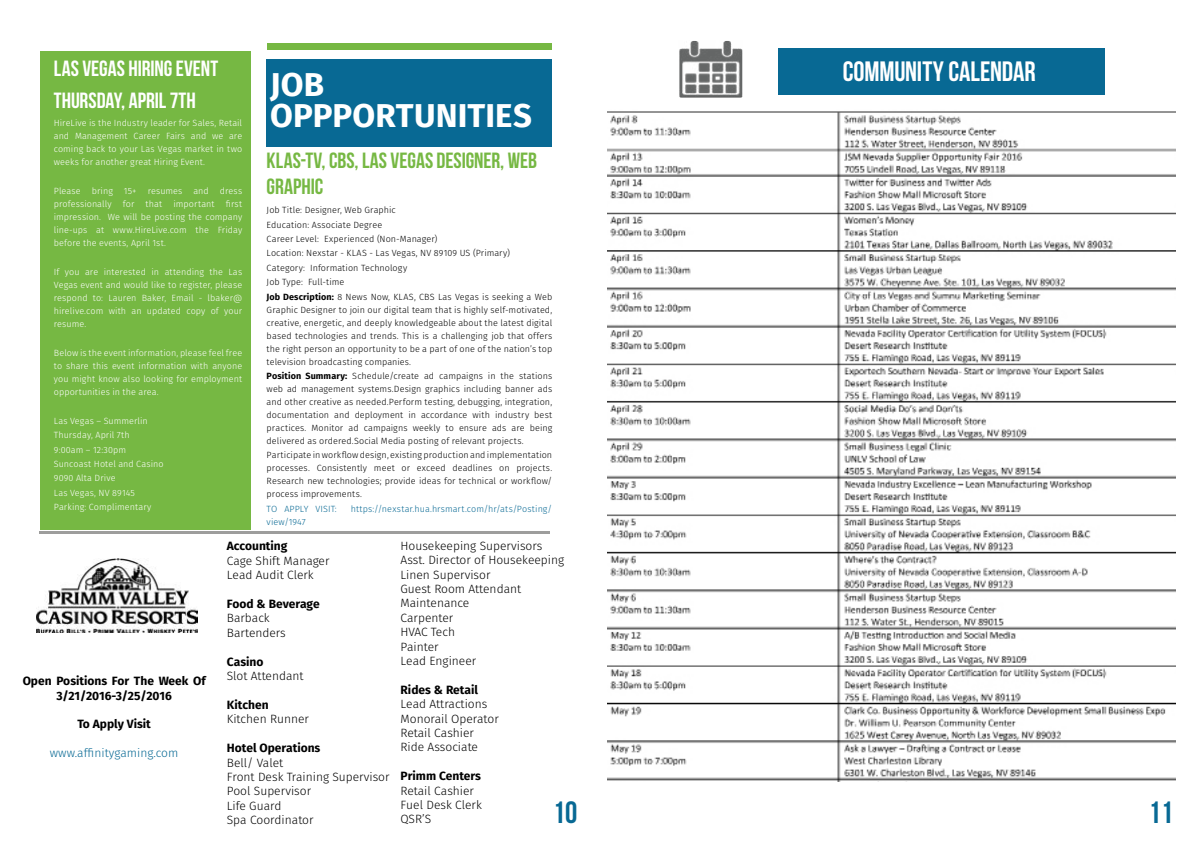
<style>
.page{position:relative;width:1191px;height:842px;background:#fff}
.page>*{position:absolute;margin:0;border:0;box-sizing:border-box;transform-origin:0 0}
.t1{font:700 33px/31px "Fira Sans";letter-spacing:.005em;color:#fff}
.t2{font:30.8px "Bebas Neue";color:#086994}
.t3{font:28px "Bebas Neue";letter-spacing:-.005em;color:#fff}
.t4{font:22px/26.4px "Bebas Neue";color:#76b843}
.t5{font:22px/32.1px "Bebas Neue";color:#fff}
.t6{font:300 12px/14.4px "Fira Sans";color:#000}
.t7{font:700 12px/14.4px "Fira Sans";color:#000;text-align:center}
.t8{font:300 12px "Fira Sans";color:#086994}
.t9{font:300 9px/13px "Fira Sans";letter-spacing:.01em;color:#000;text-align:justify}
.t10{font:300 9px/13px "Fira Sans";letter-spacing:.01em;color:#fff;text-align:justify}
.t11{font:300 9px "Fira Sans";letter-spacing:.005em;color:#086994}
.s1{font-weight:700}
</style>
<div class="page">
<img style="left:37px;top:558px;width:160px;height:74px">
<img style="left:607px;top:111px;width:568px;height:670px">
<div style="left:40px;top:51px;width:211px;height:479px;background:#76b843"></div>
<div style="left:409px;top:43px;width:143px;height:7px;background:#76b843"></div>
<div style="left:267px;top:43px;width:142px;height:7px;background:#76b843"></div>
<hr style="left:40px;top:531px;width:510px;height:3px;background:#9d9d9c">
<img style="left:679px;top:41px;width:64px;height:56px">
<div style="left:266px;top:60px;width:286px;height:87px;background:#086994"></div>
<div style="left:778px;top:48px;width:326px;height:47px;background:#086994"></div>
<h3 class="t5" style="left:54px;top:52px;width:166px">LAS VEGAS HIRING EVENT<br>THURSDAY, APRIL 7TH</h3>
<p class="t10" style="left:54px;top:117px;width:190px">HireLive is the Industry leader for Sales, Retail and Management Career Fairs and we are coming back to your Las Vegas market in two weeks for another great Hiring Event.</p>
<p class="t10" style="left:54px;top:185px;width:190px">Please bring 15+ resumes and dress professionally</p>
<p class="t10" style="left:123px;top:198px;width:13px">for</p>
<p class="t10" style="left:146px;top:198px;width:18px">that</p>
<p class="t10" style="left:173px;top:198px;width:43px">important</p>
<p class="t10" style="left:54px;top:198px;width:190px;text-indent:172px">first impression. We will be posting the company line-ups at www.HireLive.com the Friday before the events, April 1st.</p>
<p class="t10" style="left:54px;top:265px;width:190px">If you are interested in attending the Las Vegas event and would like to register, please respond to: Lauren Baker, Email - lbaker@ hirelive.com with an updated copy of your resume.</p>
<p class="t10" style="left:54px;top:346px;width:190px">Below is the event information, please feel free to share this event information with anyone you might know also looking for employment opportunities in the area.</p>
<p class="t10" style="left:54px;top:413px;width:111px;line-height:14.4px;text-align:left">Las Vegas – Summerlin<br>Thursday, April 7th<br>9:00am – 12:30pm<br>Suncoast Hotel and Casino<br>9090 Alta Drive<br>Las Vegas, NV 89145<br>Parking: Complimentary</p>
<h1 class="t1" style="left:270px;top:69px;width:263px">JOB<br>OPPPORTUNITIES</h1>
<h3 class="t4" style="left:267px;top:147px;width:272px">KLAS-TV, CBS, LAS VEGAS DESIGNER, WEB<br>GRAPHIC</h3>
<p class="t9" style="left:267px;top:203px;width:287px;line-height:14.4px;text-align:left">Job Title: Designer, Web Graphic<br>Education: Associate Degree<br>Career Level: Experienced (Non-Manager)<br>Location: Nexstar - KLAS - Las Vegas, NV 89109 US (Primary)<br>Category: Information Technology<br>Job Type: Full-time<br><span class="s1">Job Description:</span> 8 News Now, KLAS, CBS Las Vegas is seeking a Web</p>
<p class="t9" style="left:267px;top:303px;width:287px">Graphic Designer to join our digital team that is highly self-motivated, creative, energetic, and deeply knowledgeable about the latest digital based technologies and trends. This is a challenging job that offers the right person an opportunity to be a part of one of the nation’s top television broadcasting companies.</p>
<p class="t9" style="left:267px;top:369px;width:287px"><span class="s1">Position Summary:</span> Schedule/create ad campaigns in the stations web ad management systems.Design graphics including banner ads and other creative as needed.Perform testing, debugging, integration, documentation and deployment in accordance with industry best practices. Monitor ad campaigns weekly to ensure ads are being delivered as ordered.Social Media posting of relevant projects.</p>
<p class="t9" style="left:267px;top:449px;width:287px">Participate in workflow design, existing production and implementation processes. Consistently meet or exceed deadlines on projects.<br>Research new technologies; provide ideas for technical or workflow/ process improvements.</p>
<p class="t11" style="left:267px;top:502px;width:71px">TO APPLY VISIT:</p>
<p class="t11" style="left:351px;top:502px;width:203px">https://nexstar.hua.hrsmart.com/hr/ats/Posting/</p>
<p class="t11" style="left:267px;top:515px;width:41px">view/1947</p>
<h3 class="t3" style="left:843px;top:56px;width:194px">COMMUNITY CALENDAR</h3>
<h3 class="t7" style="left:23px;top:674px;width:184px">Open Positions For The Week Of<br>3/21/2016-3/25/2016</h3>
<h3 class="t7" style="left:77px;top:717px;width:75px">To Apply Visit</h3>
<h3 class="t8" style="left:50px;top:744px;width:130px">www.affinitygaming.com</h3>
<h3 class="t7" style="left:227px;top:539px;width:62px">Accounting</h3>
<h3 class="t6" style="left:227px;top:553px;width:104px">Cage Shift Manager<br>Lead Audit Clerk</h3>
<h3 class="t7" style="left:227px;top:597px;width:94px">Food &amp; Beverage</h3>
<h3 class="t6" style="left:227px;top:611px;width:60px">Barback<br>Bartenders</h3>
<h3 class="t7" style="left:227px;top:654px;width:38px">Casino</h3>
<h3 class="t6" style="left:227px;top:669px;width:78px">Slot Attendant</h3>
<h3 class="t7" style="left:227px;top:697px;width:43px">Kitchen</h3>
<h3 class="t6" style="left:227px;top:712px;width:84px">Kitchen Runner</h3>
<h3 class="t7" style="left:227px;top:741px;width:95px">Hotel Operations</h3>
<h3 class="t6" style="left:227px;top:755px;width:164px">Bell/ Valet<br>Front Desk Training Supervisor<br>Pool Supervisor<br>Life Guard<br>Spa Coordinator</h3>
<h3 class="t6" style="left:400px;top:538px;width:165px">Housekeeping Supervisors<br>Asst. Director of Housekeeping<br>Linen Supervisor<br>Guest Room Attendant<br>Maintenance<br>Carpenter<br>HVAC Tech<br>Painter<br>Lead Engineer</h3>
<h3 class="t7" style="left:400px;top:682px;width:79px">Rides &amp; Retail</h3>
<h3 class="t6" style="left:400px;top:697px;width:100px">Lead Attractions<br>Monorail Operator<br>Retail Cashier<br>Ride Associate</h3>
<h3 class="t7" style="left:400px;top:769px;width:82px">Primm Centers</h3>
<h3 class="t6" style="left:400px;top:783px;width:83px">Retail Cashier<br>Fuel Desk Clerk<br>QSR’S</h3>
<h2 class="t2" style="left:553px;top:795px;width:26px">10</h2>
<h2 class="t2" style="left:1148px;top:795px;width:26px">11</h2>
</div>
